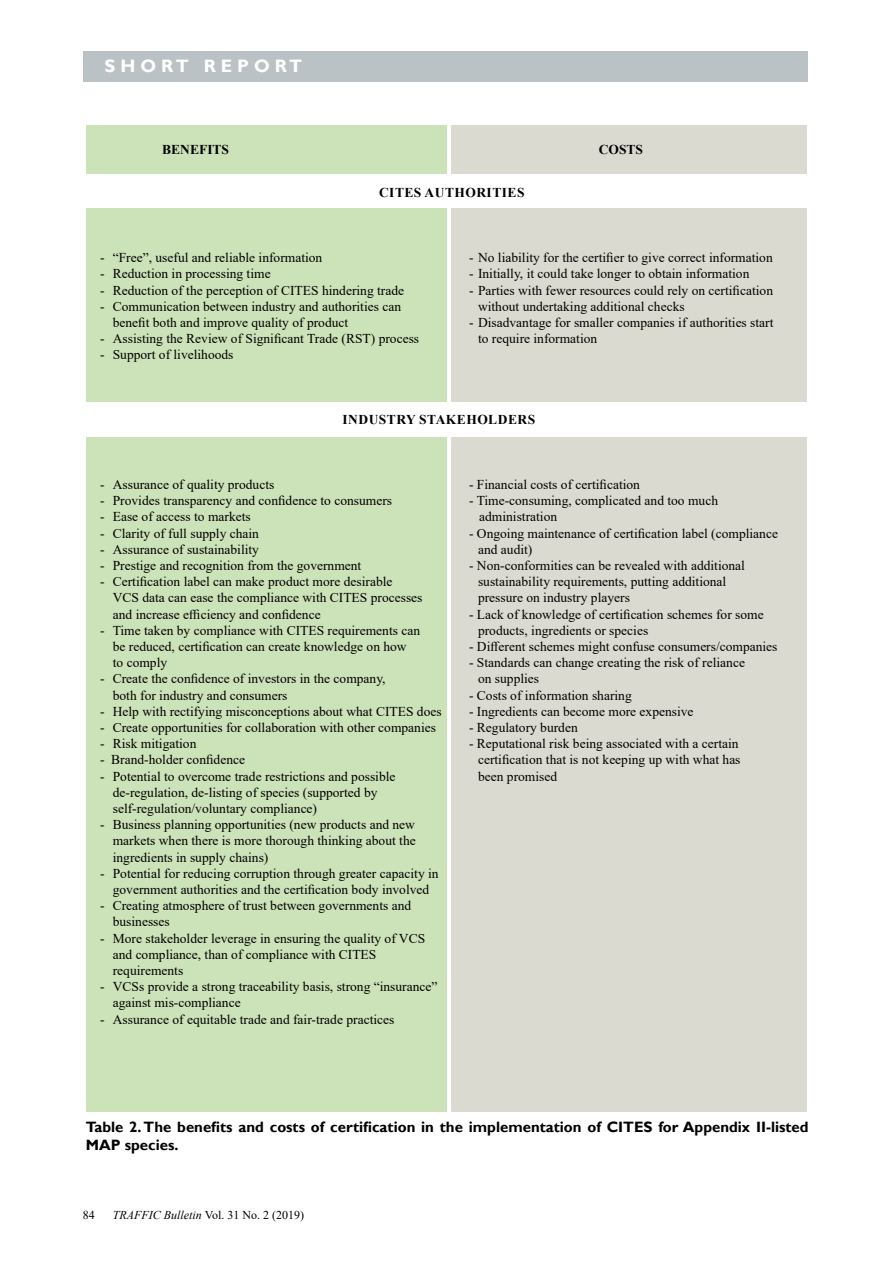
<style>
.page{position:relative;width:893px;height:1263px;background:#fff}
.page>*{position:absolute;margin:0;border:0;box-sizing:border-box;transform-origin:0 0}
.t1{font:700 18px "Gill Sans";color:#fff}
.t2{font:700 15px/18px "Gill Sans";color:#000}
.t3{font:13.5px/16.2px "Times New Roman";color:#000}
.t4{font:700 13.5px "Times New Roman";letter-spacing:.035em;color:#000}
.t5{font:700 13.5px "Times New Roman";color:#000}
.t6{font:12px "Times New Roman";color:#000}
.s1{font-style:italic}
</style>
<div class="page">
<div style="left:84px;top:51px;width:724px;height:31px;background:#bbc2c6"></div>
<div style="left:86px;top:125px;width:360px;height:49px;background:#cce2b8"></div>
<div style="left:451px;top:125px;width:355px;height:49px;background:#dbdad0"></div>
<div style="left:451px;top:208px;width:355px;height:193px;background:#dbdad0"></div>
<div style="left:451px;top:437px;width:355px;height:675px;background:#dbdad0"></div>
<div style="left:86px;top:208px;width:360px;height:193px;background:#cce2b8"></div>
<div style="left:86px;top:437px;width:360px;height:675px;background:#cce2b8"></div>
<h1 class="t1" style="left:105px;top:55px;width:199px">S H O R T R E P O R T</h1>
<p class="t5" style="left:162px;top:140px;width:68px">BENEFITS</p>
<p class="t4" style="left:599px;top:140px;width:46px">COSTS</p>
<p class="t4" style="left:379px;top:183px;width:147px">CITES AUTHORITIES</p>
<p class="t3" style="left:100px;top:249px;width:224px">- “Free”, useful and reliable information</p>
<p class="t3" style="left:469px;top:249px;width:305px">- No liability for the certifier to give correct information</p>
<p class="t3" style="left:100px;top:265px;width:172px">- Reduction in processing time</p>
<p class="t3" style="left:469px;top:265px;width:282px">- Initially, it could take longer to obtain information</p>
<p class="t3" style="left:100px;top:281px;width:306px">- Reduction of the perception of CITES hindering trade</p>
<p class="t3" style="left:469px;top:281px;width:306px">- Parties with fewer resources could rely on certification</p>
<p class="t3" style="left:100px;top:298px;width:303px">- Communication between industry and authorities can</p>
<p class="t3" style="left:478px;top:298px;width:208px">without undertaking additional checks</p>
<p class="t3" style="left:113px;top:314px;width:237px">benefit both and improve quality of product</p>
<p class="t3" style="left:469px;top:314px;width:306px">- Disadvantage for smaller companies if authorities start</p>
<p class="t3" style="left:100px;top:330px;width:321px">- Assisting the Review of Significant Trade (RST) process</p>
<p class="t3" style="left:478px;top:330px;width:121px">to require information</p>
<p class="t3" style="left:100px;top:346px;width:135px">- Support of livelihoods</p>
<p class="t4" style="left:343px;top:410px;width:194px">INDUSTRY STAKEHOLDERS</p>
<p class="t3" style="left:100px;top:476px;width:176px">- Assurance of quality products</p>
<p class="t3" style="left:469px;top:476px;width:172px">- Financial costs of certification</p>
<p class="t3" style="left:100px;top:492px;width:294px">- Provides transparency and confidence to consumers</p>
<p class="t3" style="left:469px;top:492px;width:251px">- Time-consuming, complicated and too much</p>
<p class="t3" style="left:100px;top:508px;width:152px">- Ease of access to markets</p>
<p class="t3" style="left:479px;top:508px;width:80px">administration</p>
<p class="t3" style="left:100px;top:524px;width:161px">- Clarity of full supply chain</p>
<p class="t3" style="left:469px;top:524px;width:310px">- Ongoing maintenance of certification label (compliance</p>
<p class="t3" style="left:100px;top:541px;width:160px">- Assurance of sustainability</p>
<p class="t3" style="left:478px;top:541px;width:56px">and audit)</p>
<p class="t3" style="left:100px;top:557px;width:263px">- Prestige and recognition from the government</p>
<p class="t3" style="left:469px;top:557px;width:277px">- Non-conformities can be revealed with additional</p>
<p class="t3" style="left:100px;top:573px;width:294px">- Certification label can make product more desirable</p>
<p class="t3" style="left:478px;top:573px;width:250px">sustainability requirements, putting additional</p>
<p class="t3" style="left:113px;top:589px;width:311px">VCS data can ease the compliance with CITES processes</p>
<p class="t3" style="left:478px;top:589px;width:153px">pressure on industry players</p>
<p class="t3" style="left:113px;top:605px;width:209px">and increase efficiency and confidence</p>
<p class="t3" style="left:469px;top:605px;width:296px">- Lack of knowledge of certification schemes for some</p>
<p class="t3" style="left:100px;top:622px;width:322px">- Time taken by compliance with CITES requirements can</p>
<p class="t3" style="left:478px;top:622px;width:172px">products, ingredients or species</p>
<p class="t3" style="left:113px;top:638px;width:295px">be reduced, certification can create knowledge on how</p>
<p class="t3" style="left:469px;top:638px;width:310px">- Different schemes might confuse consumers/companies</p>
<p class="t3" style="left:113px;top:654px;width:56px">to comply</p>
<p class="t3" style="left:469px;top:654px;width:277px">- Standards can change creating the risk of reliance</p>
<p class="t3" style="left:100px;top:670px;width:287px">- Create the confidence of investors in the company,</p>
<p class="t3" style="left:478px;top:670px;width:63px">on supplies</p>
<p class="t3" style="left:113px;top:686px;width:176px">both for industry and consumers</p>
<p class="t3" style="left:469px;top:686px;width:164px">- Costs of information sharing</p>
<p class="t3" style="left:100px;top:703px;width:343px">- Help with rectifying misconceptions about what CITES does</p>
<p class="t3" style="left:469px;top:703px;width:226px">- Ingredients can become more expensive</p>
<p class="t3" style="left:100px;top:719px;width:337px">- Create opportunities for collaboration with other companies</p>
<p class="t3" style="left:469px;top:719px;width:110px">- Regulatory burden</p>
<p class="t3" style="left:100px;top:735px;width:98px">- Risk mitigation</p>
<p class="t3" style="left:469px;top:735px;width:271px">- Reputational risk being associated with a certain</p>
<p class="t3" style="left:100px;top:751px;width:147px">- Brand-holder confidence</p>
<p class="t3" style="left:478px;top:751px;width:264px">certification that is not keeping up with what has</p>
<p class="t3" style="left:100px;top:767px;width:297px">- Potential to overcome trade restrictions and possible</p>
<p class="t3" style="left:478px;top:767px;width:81px">been promised</p>
<p class="t3" style="left:113px;top:784px;width:266px">de-regulation, de-listing of species (supported by self-regulation/voluntary compliance)</p>
<p class="t3" style="left:113px;top:816px;width:304px;text-align:justify;text-indent:-13px">- Business planning opportunities (new products and new markets when there is more thorough thinking about the ingredients in supply chains)</p>
<p class="t3" style="left:100px;top:865px;width:340px;text-align:center">- Potential for reducing corruption through greater capacity in government authorities and the certification body involved</p>
<p class="t3" style="left:113px;top:897px;width:300px;text-indent:-13px">- Creating atmosphere of trust between governments and businesses</p>
<p class="t3" style="left:113px;top:929px;width:314px;text-indent:-13px">- More stakeholder leverage in ensuring the quality of VCS and compliance, than of compliance with CITES requirements</p>
<p class="t3" style="left:113px;top:978px;width:326px;text-indent:-13px">- VCSs provide a strong traceability basis, strong “insurance” against mis-compliance</p>
<p class="t3" style="left:100px;top:1010px;width:296px">- Assurance of equitable trade and fair-trade practices</p>
<p class="t2" style="left:86px;top:1118px;width:724px">Table 2. The benefits and costs of certification in the implementation of CITES for Appendix II-listed<br>MAP species.</p>
<p class="t6" style="left:83px;top:1206px;width:13px">84</p>
<p class="t6" style="left:113px;top:1206px;width:193px"><span class="s1">TRAFFIC Bulletin</span> Vol. 31 No. 2 (2019)</p>
</div>
